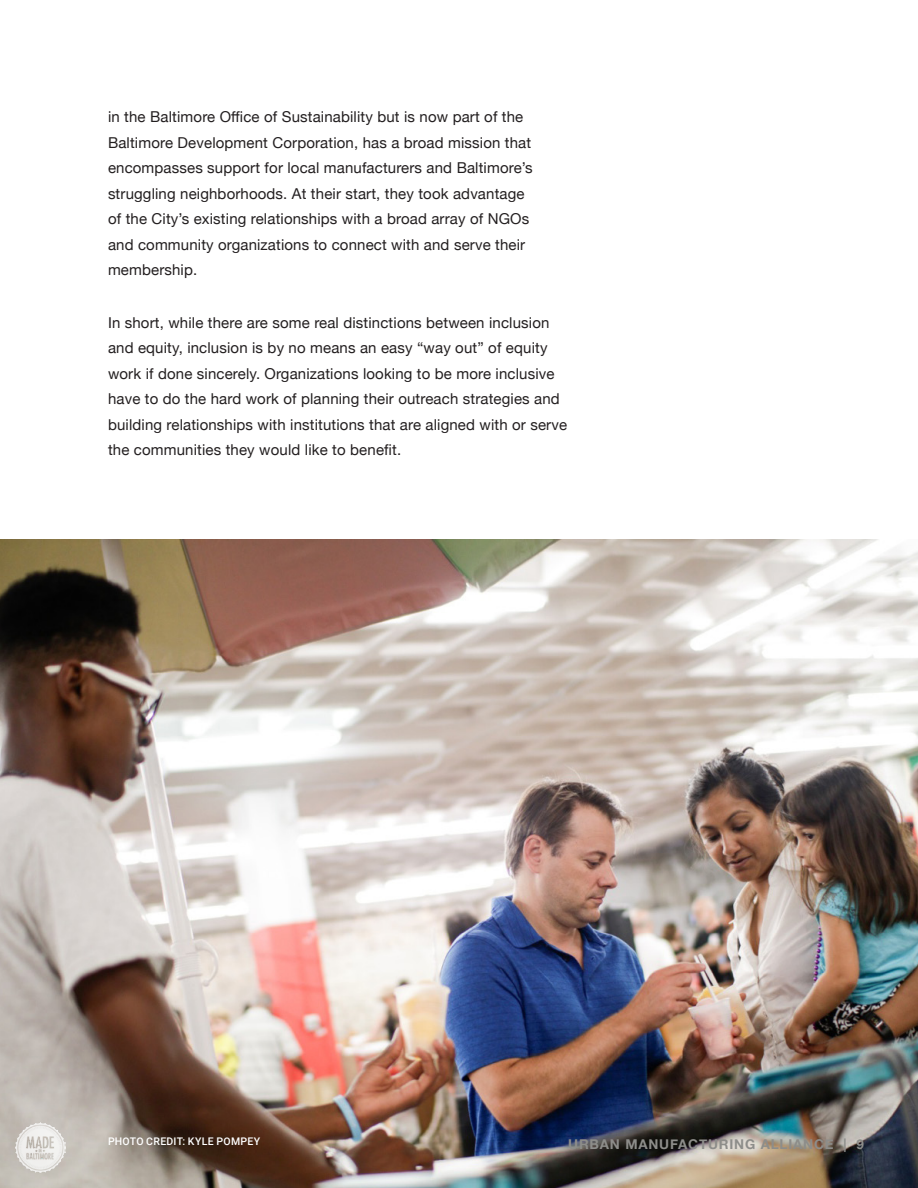
<style>
.page{position:relative;width:918px;height:1188px;background:#fff}
.page>*{position:absolute;margin:0;border:0;box-sizing:border-box;transform-origin:0 0}
.t1{font:15px/25.5px "Helvetica Neue";letter-spacing:.01em;color:#231f20}
.t2{font:700 13.5px "Helvetica Neue";letter-spacing:.06em;color:#8d8d8a}
.t3{font:500 10.5px "Roboto";letter-spacing:.025em;color:#fff}
</style>
<div class="page">
<img style="left:0;top:539px;width:918px;height:649px">
<img style="left:15px;top:1122px;width:51px;height:51px">
<p class="t1" style="left:108px;top:105px;width:426px">in the Baltimore Office of Sustainability but is now part of the Baltimore Development Corporation, has a broad mission that encompasses support for local manufacturers and Baltimore’s struggling neighborhoods. At their start, they took advantage of the City’s existing relationships with a broad array of NGOs and community organizations to connect with and serve their membership.</p>
<p class="t1" style="left:108px;top:311px;width:461px">In short, while there are some real distinctions between inclusion and equity, inclusion is by no means an easy “way out” of equity work if done sincerely. Organizations looking to be more inclusive have to do the hard work of planning their outreach strategies and building relationships with institutions that are aligned with or serve the communities they would like to benefit.</p>
<p class="t3" style="left:108px;top:1134px;width:154px">PHOTO CREDIT: KYLE POMPEY</p>
<p class="t2" style="left:568px;top:1133px;width:297px">URBAN MANUFACTURING ALLIANCE | 9</p>
</div>
